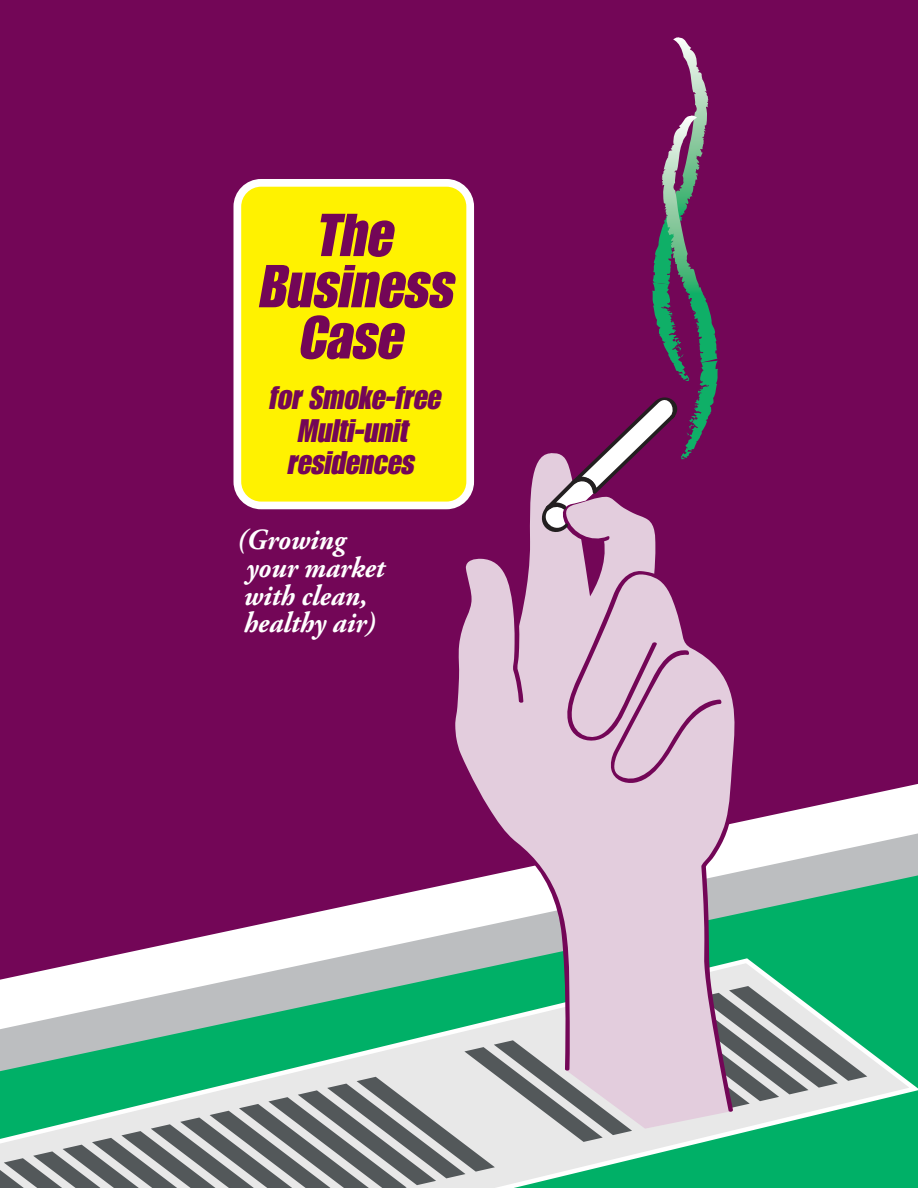
<style>
.page{position:relative;width:918px;height:1188px;background:#730657}
.page>*{position:absolute;margin:0;border:0;box-sizing:border-box;transform-origin:0 0}
.t1{font:italic 59.25px/51.2px "Impact";color:#730657;text-align:center}
.t2{font:italic 31.95px/32.2px "Impact";color:#730657;text-align:center}
.t3{font:italic 700 29.25px/27.8px "Adobe Garamond Pro";color:#fff;scale:.96 1}
</style>
<div class="page">
<div style="left:237px;top:183px;width:233px;height:322px;background:#fff200;border-radius:24px"></div>
<div style="left:234px;top:179px;width:240px;height:330px;border:8px solid #fff;border-radius:24px"></div>
<svg style="left:111px;top:788px;width:807px;height:168px"></svg>
<svg style="left:0;top:956px;width:918px;height:232px"></svg>
<svg style="left:449px;top:399px;width:90px;height:587px"></svg>
<svg style="left:570px;top:596px;width:170px;height:390px;fill:#e3cddd"></svg>
<svg style="left:450px;top:555px;width:120px;height:431px;fill:#e3cddd"></svg>
<svg style="left:610px;top:648px;width:112px;height:136px"></svg>
<svg style="left:0;top:986px;width:867px;height:202px"></svg>
<svg style="left:539px;top:37px;width:179px;height:559px"></svg>
<h1 class="t1" style="left:258px;top:212px;width:204px">The<br>Business<br>Case</h1>
<p class="t2" style="left:268px;top:383px;width:178px">for Smoke-free<br>Multi-unit residences</p>
<p class="t3" style="left:237px;top:528px;width:155px">(Growing your market with clean, healthy air)</p>
</div>
